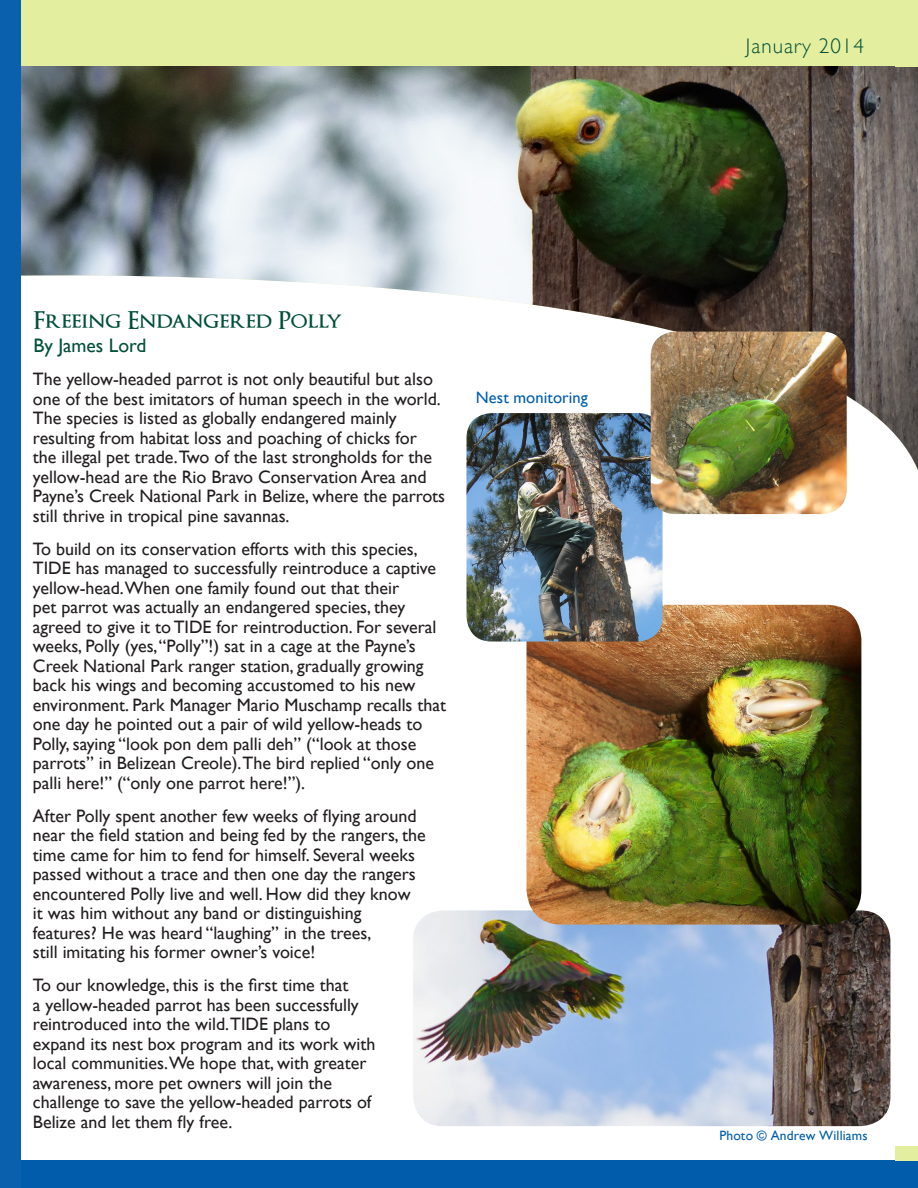
<style>
.page{position:relative;width:918px;height:1188px;background:#fff}
.page>*{position:absolute;margin:0;border:0;box-sizing:border-box;transform-origin:0 0}
.t1{font:600 24px "Optimus Princeps";color:#004f38}
.t2{font:300 21px "Gill Sans";letter-spacing:.05em;color:#004f38}
.t3{font:19.5px "Gill Sans";color:#004f38}
.t4{font:18px/19.5px "Gill Sans";color:#231f20}
.t5{font:16.5px "Gill Sans";letter-spacing:.005em;color:#015dab}
.t6{font:13.5px "Gill Sans";letter-spacing:.01em;color:#015dab}
</style>
<div class="page">
<img style="left:20px;top:65px;width:898px;height:405px">
<div style="left:0;top:0;width:918px;height:65px;background:#e3ee9f"></div>
<div style="left:0;top:1160px;width:918px;height:28px;background:#015dab"></div>
<img style="left:413px;top:910px;width:477px;height:216px">
<img style="left:526px;top:605px;width:335px;height:320px">
<img style="left:466px;top:413px;width:197px;height:229px">
<img style="left:651px;top:332px;width:196px;height:182px">
<div style="left:0;top:0;width:20px;height:1188px;background:#0a60ad"></div>
<div style="left:895px;top:1146px;width:23px;height:24px;background:#e3ee9f"></div>
<div style="left:895px;top:1161px;width:23px;height:27px;background:#015dab"></div>
<div style="left:895px;top:0;width:23px;height:66px;background:#e3ee9f"></div>
<p class="t1" style="left:33px;top:308px;width:310px">Freeing Endangered Polly</p>
<p class="t3" style="left:33px;top:334px;width:115px">By James Lord</p>
<p class="t4" style="left:33px;top:370px;width:414px">The yellow-headed parrot is not only beautiful but also one of the best imitators of human speech in the world.<br>The species is listed as globally endangered mainly resulting from habitat loss and poaching of chicks for<br>the illegal pet trade.Two of the last strongholds for the yellow-head are the Rio Bravo Conservation Area and Payne’s Creek National Park in Belize, where the parrots still thrive in tropical pine savannas.</p>
<p class="t4" style="left:33px;top:539px;width:415px">To build on its conservation efforts with this species, TIDE has managed to successfully reintroduce a captive yellow-head.When one family found out that their<br>pet parrot was actually an endangered species, they agreed to give it to TIDE for reintroduction. For several weeks, Polly (yes, “Polly”!) sat in a cage at the Payne’s Creek National Park ranger station, gradually growing back his wings and becoming accustomed to his new environment. Park Manager Mario Muschamp recalls that one day he pointed out a pair of wild yellow-heads to Polly, saying “look pon dem palli deh” (“look at those parrots” in Belizean Creole).The bird replied “only one palli here!” (“only one parrot here!”).</p>
<p class="t4" style="left:33px;top:806px;width:394px">After Polly spent another few weeks of flying around near the field station and being fed by the rangers, the time came for him to fend for himself. Several weeks passed without a trace and then one day the rangers encountered Polly live and well. How did they know<br>it was him without any band or distinguishing features? He was heard “laughing” in the trees,<br>still imitating his former owner’s voice!</p>
<p class="t4" style="left:33px;top:976px;width:344px">To our knowledge, this is the first time that<br>a yellow-headed parrot has been successfully reintroduced into the wild.TIDE plans to expand its nest box program and its work with local communities.We hope that, with greater awareness, more pet owners will join the challenge to save the yellow-headed parrots of Belize and let them fly free.</p>
<p class="t5" style="left:476px;top:388px;width:114px">Nest monitoring</p>
<p class="t2" style="left:746px;top:34px;width:120px">January 2014</p>
<p class="t6" style="left:719px;top:1128px;width:150px">Photo © Andrew Williams</p>
</div>
